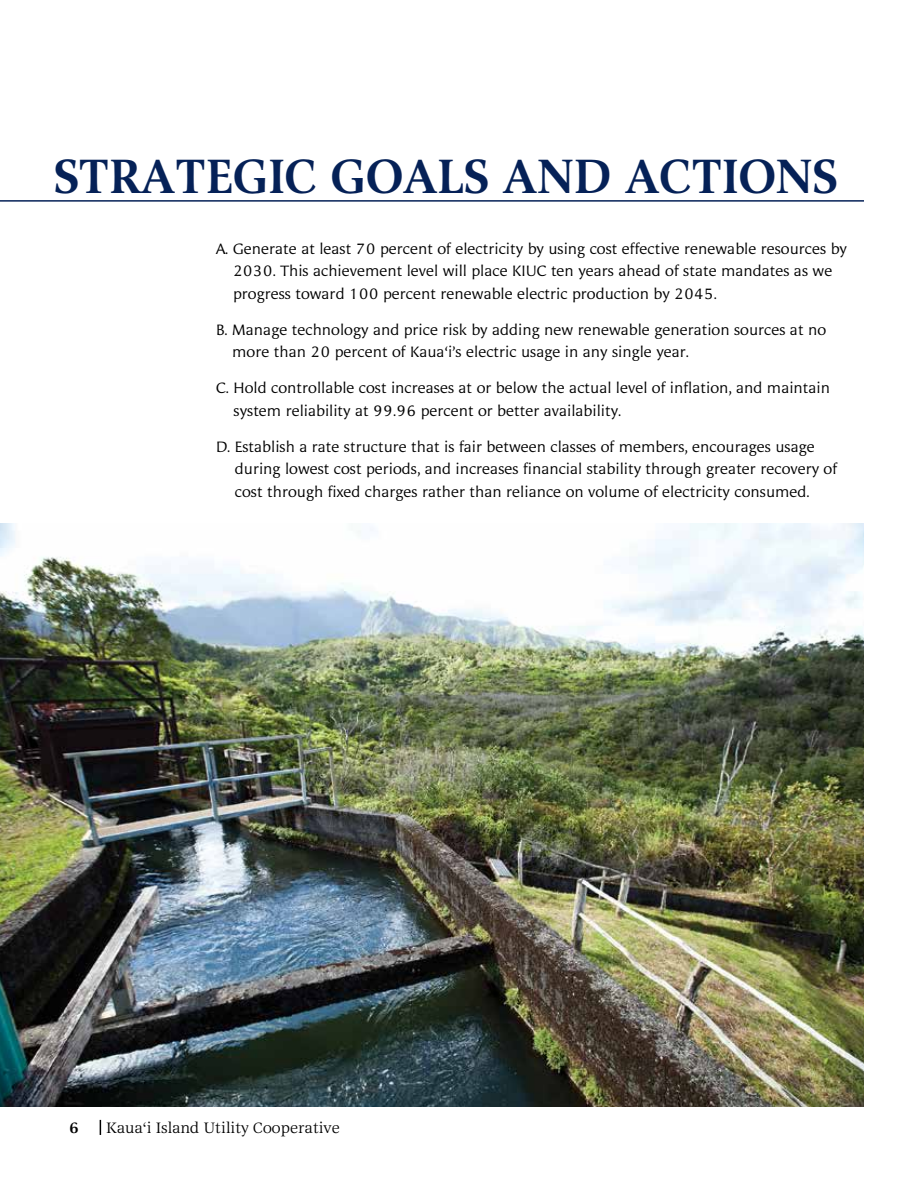
<style>
.page{position:relative;width:918px;height:1188px;background:#fff}
.page>*{position:absolute;margin:0;border:0;box-sizing:border-box;transform-origin:0 0}
.t1{font:500 48px "Alinea Serif";color:#052157}
.t2{font:15px/22.5px "Alinea Incise Normal";color:#000}
.t3{font:15px "Alinea Serif Normal";color:#000}
.t4{font:500 15px "Alinea Serif";color:#000}
</style>
<div class="page">
<svg style="left:100px;top:1120px;width:1px;height:15px"></svg>
<hr style="left:0;top:200px;width:864px;height:2px;background:#052157">
<img style="left:0;top:524px;width:864px;height:583px">
<h1 class="t1" style="left:54px;top:148px;width:785px">STRATEGIC GOALS AND ACTIONS</h1>
<p class="t2" style="left:233px;top:238px;width:616px;text-indent:-17px">A. Generate at least 70 percent of electricity by using cost effective renewable resources by<br>2030. This achievement level will place KIUC ten years ahead of state mandates as we progress toward 100 percent renewable electric production by 2045.</p>
<p class="t2" style="left:232px;top:319px;width:595px;text-indent:-16px">B. Manage technology and price risk by adding new renewable generation sources at no more than 20 percent of Kaua‘i’s electric usage in any single year.</p>
<p class="t2" style="left:234px;top:377px;width:598px;text-indent:-18px">C. Hold controllable cost increases at or below the actual level of inflation, and maintain system reliability at 99.96 percent or better availability.</p>
<p class="t2" style="left:235px;top:436px;width:604px;text-indent:-19px">D. Establish a rate structure that is fair between classes of members, encourages usage during lowest cost periods, and increases financial stability through greater recovery of cost through fixed charges rather than reliance on volume of electricity consumed.</p>
<p class="t4" style="left:69px;top:1119px;width:11px">6</p>
<p class="t3" style="left:106px;top:1119px;width:235px">Kaua‘i Island Utility Cooperative</p>
</div>
